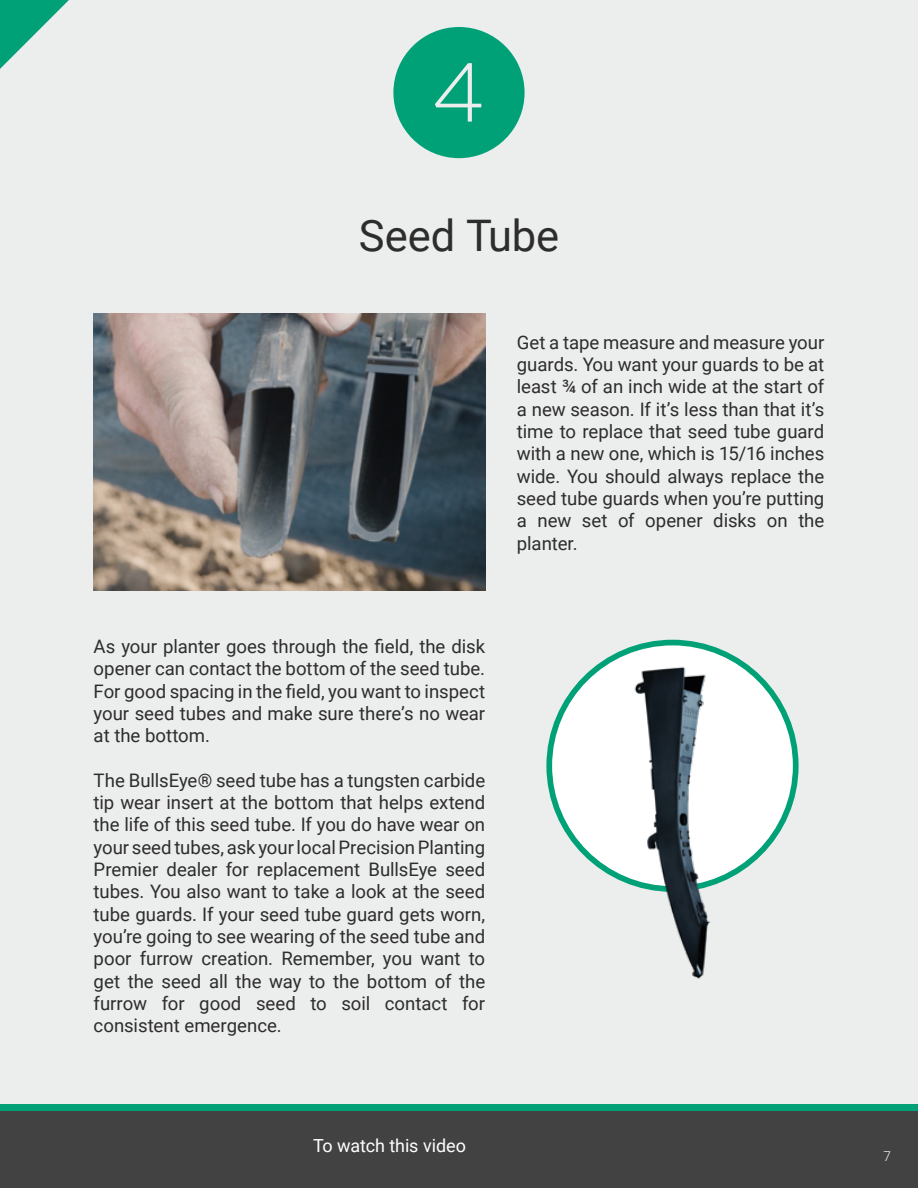
<style>
.page{position:relative;width:918px;height:1188px;background:#fff}
.page>*{position:absolute;margin:0;border:0;box-sizing:border-box;transform-origin:0 0}
.t1{font:300 82.8px "Gotham";color:#eceded}
.t2{font:43.5px "Roboto";letter-spacing:-.005em;color:#2d2d2c}
.t3{font:18.6px/22.4px "Roboto";color:#2d2d2c;text-align:justify}
.t4{font:18px "Roboto";letter-spacing:-.005em;color:#fff}
.t5{font:300 13.5px "Roboto";color:#f7f8f9}
</style>
<div class="page">
<div style="left:0;top:0;width:918px;height:1104px;background:#eceded"></div>
<svg style="left:0;top:0;width:82px;height:82px;background:#98d2c2"></svg>
<div style="left:0;top:1111px;width:918px;height:77px;background:#424242"></div>
<div style="left:0;top:1104px;width:918px;height:7px;background:#00a176"></div>
<img style="left:94px;top:313px;width:391px;height:278px">
<div style="left:549px;top:643px;width:247px;height:246px;background:#fff;border-radius:50%"></div>
<img style="left:629px;top:666px;width:87px;height:318px">
<div style="left:393px;top:27px;width:132px;height:131px;background:#00a176;border-radius:50%"></div>
<h1 class="t1" style="left:431px;top:40px;width:57px">4</h1>
<h2 class="t2" style="left:359px;top:205px;width:202px">Seed Tube</h2>
<p class="t3" style="left:517px;top:330px;width:309px">Get a tape measure and measure your guards. You want your guards to be at least ¾ of an inch wide at the start of a new season. If it’s less than that it’s time to replace that seed tube guard with a new one, which is 15/16 inches wide. You should always replace the seed tube guards when you’re putting a new set of opener disks on the planter.</p>
<p class="t3" style="left:94px;top:634px;width:393px">As your planter goes through the field, the disk opener can contact the bottom of the seed tube.<br>For good spacing in the field, you want to inspect your seed tubes and make sure there’s no wear at the bottom.</p>
<p class="t3" style="left:94px;top:768px;width:393px">The BullsEye® seed tube has a tungsten carbide tip wear insert at the bottom that helps extend the life of this seed tube. If you do have wear on your seed tubes, ask your local Precision Planting Premier dealer for replacement BullsEye seed tubes. You also want to take a look at the seed tube guards. If your seed tube guard gets worn, you’re going to see wearing of the seed tube and poor furrow creation. Remember, you want to get the seed all the way to the bottom of the furrow for good seed to soil contact for consistent emergence.</p>
<p class="t4" style="left:313px;top:1133px;width:154px">To watch this video</p>
<p class="t5" style="left:884px;top:1147px;width:9px">7</p>
</div>
